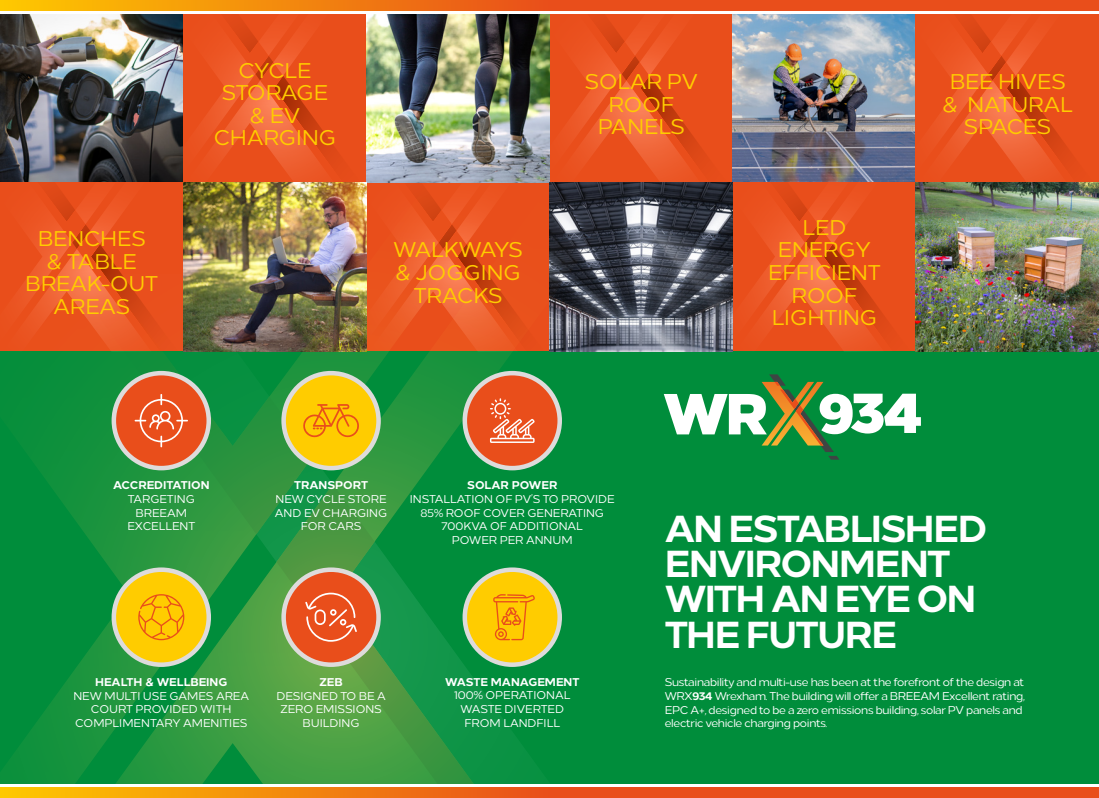
<style>
.page{position:relative;width:1099px;height:798px;background:#fff}
.page>*{position:absolute;margin:0;border:0;box-sizing:border-box;transform-origin:0 0}
.t1{font:100 57.75px "Loew Variable";color:#fff}
.t2{font:100 37.5px/35.1px "Loew Variable";letter-spacing:-.04em;color:#fff}
.t3{font:100 21.25px/22.5px "Loew Variable";color:#fc0;text-align:center}
.t4{font:100 11.25px/13.8px "Loew Variable";color:#fff;text-align:center}
.t5{font:100 11.25px/13.8px "Loew Variable";letter-spacing:-.02em;color:#fff}
</style>
<div class="page">
<div style="left:0;top:14px;width:1098px;height:769px;background:#008d3b"></div>
<svg style="left:0;top:351px;width:642px;height:432px"></svg>
<svg style="left:67px;top:351px;width:246px;height:183px"></svg>
<svg style="left:276px;top:484px;width:366px;height:299px"></svg>
<img style="left:0;top:14px;width:1098px;height:337px">
<svg style="left:112px;top:371px;width:99px;height:99px"></svg>
<svg style="left:281px;top:371px;width:100px;height:99px"></svg>
<svg style="left:462px;top:371px;width:100px;height:99px"></svg>
<svg style="left:112px;top:567px;width:99px;height:99px"></svg>
<svg style="left:281px;top:567px;width:100px;height:99px"></svg>
<svg style="left:462px;top:567px;width:100px;height:99px"></svg>
<div style="left:286px;top:375px;width:90px;height:90px;background:#fc0;border-radius:50%"></div>
<div style="left:467px;top:375px;width:90px;height:90px;background:#e94e1b;border-radius:50%"></div>
<div style="left:116px;top:571px;width:90px;height:91px;background:#fc0;border-radius:50%"></div>
<div style="left:286px;top:571px;width:90px;height:91px;background:#e94e1b;border-radius:50%"></div>
<div style="left:467px;top:571px;width:90px;height:91px;background:#fc0;border-radius:50%"></div>
<div style="left:116px;top:375px;width:90px;height:90px;background:#e94e1b;border-radius:50%"></div>
<svg style="left:135px;top:394px;width:53px;height:53px"></svg>
<svg style="left:303px;top:404px;width:56px;height:34px"></svg>
<svg style="left:490px;top:398px;width:44px;height:45px"></svg>
<svg style="left:138px;top:594px;width:46px;height:46px"></svg>
<svg style="left:493px;top:594px;width:42px;height:46px"></svg>
<svg style="left:305px;top:592px;width:52px;height:49px"></svg>
<div style="left:0;top:0;width:1098px;height:11px;background:#e94e1b"></div>
<svg style="left:0;top:0;width:504px;height:11px;background:#f4900c"></svg>
<div style="left:0;top:787px;width:1098px;height:10px;background:#e94e1b"></div>
<svg style="left:0;top:787px;width:504px;height:10px;background:#f4900c"></svg>
<svg style="left:761px;top:374px;width:78px;height:85px"></svg>
<h3 class="t3" style="left:214px;top:57px;width:124px">CYCLE<br>STORAGE &amp; EV<br>CHARGING</h3>
<h3 class="t3" style="left:585px;top:68px;width:114px">SOLAR PV<br>ROOF<br>PANELS</h3>
<h3 class="t3" style="left:942px;top:68px;width:132px">BEE HIVES &amp; NATURAL<br>SPACES</h3>
<h3 class="t3" style="left:25px;top:225px;width:134px">BENCHES<br>&amp; TABLE<br>BREAK-OUT<br>AREAS</h3>
<h3 class="t3" style="left:393px;top:236px;width:131px">WALKWAYS &amp; JOGGING<br>TRACKS</h3>
<p class="t4" style="left:275px;top:477px;width:114px">TRANSPORT<br>NEW CYCLE STORE<br>AND EV CHARGING<br>FOR CARS</p>
<p class="t4" style="left:113px;top:477px;width:98px">ACCREDITATION<br>TARGETING<br>BREEAM<br>EXCELLENT</p>
<p class="t4" style="left:410px;top:477px;width:206px">SOLAR POWER<br>INSTALLATION OF PV’S TO PROVIDE<br>85% ROOF COVER GENERATING<br>700KVA OF ADDITIONAL<br>POWER PER ANNUM</p>
<p class="t4" style="left:73px;top:673px;width:177px">HEALTH &amp; WELLBEING<br>NEW MULTI USE GAMES AREA<br>COURT PROVIDED WITH<br>COMPLIMENTARY AMENITIES</p>
<p class="t4" style="left:445px;top:673px;width:136px">WASTE MANAGEMENT<br>100% OPERATIONAL<br>WASTE DIVERTED<br>FROM LANDFILL</p>
<p class="t4" style="left:276px;top:673px;width:111px">ZEB<br>DESIGNED TO BE A<br>ZERO EMISSIONS<br>BUILDING</p>
<h3 class="t3" style="left:768px;top:214px;width:114px">LED<br>ENERGY<br>EFFICIENT<br>ROOF<br>LIGHTING</h3>
<h1 class="t1" style="left:662px;top:368px;width:261px">WR 934</h1>
<h2 class="t2" style="left:664px;top:507px;width:324px">AN ESTABLISHED<br>ENVIRONMENT<br>WITH AN EYE ON<br>THE FUTURE</h2>
<p class="t5" style="left:664px;top:674px;width:361px">Sustainability and multi-use has been at the forefront of the design at WRX934 Wrexham. The building will offer a BREEAM Excellent rating, EPC A+, designed to be a zero emissions building, solar PV panels and electric vehicle charging points.</p>
</div>
